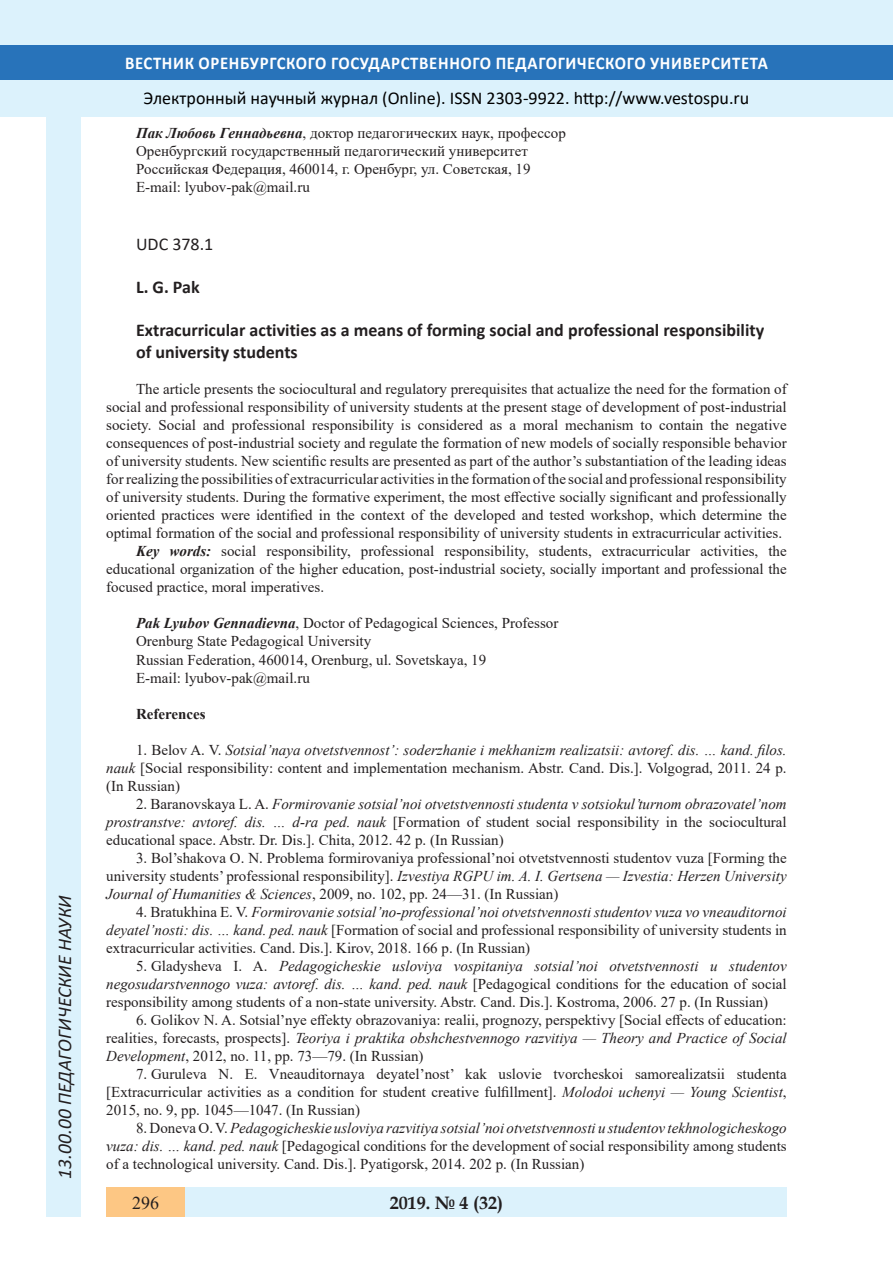
<style>
.page{position:relative;width:893px;height:1263px;background:#fff}
.page>*{position:absolute;margin:0;border:0;box-sizing:border-box;transform-origin:0 0}
.t1{font:italic 19.5px "Calibri";color:#231f20}
.Заголовок_2{font:700 18px "Calibri";color:#231f20}
.t2{font:18px "Calibri";color:#000}
.t3{font:700 18px "Calibri";letter-spacing:.04em;color:#fff;scale:.93 1}
.t4{font:700 18px "Book Antiqua";color:#231f20}
.Заголовок_2-2{font:18px "Calibri";color:#231f20}
.t5{font:18px "Times New Roman";color:#231f20}
.литература{font:15px/18px "Times New Roman";color:#231f20;text-align:justify}
.литература-2{font:700 15px "Times New Roman";color:#231f20}
.s1{font-weight:700;font-style:italic}
.s2{font-style:italic}
</style>
<div class="page">
<div style="left:0;top:0;width:893px;height:116px;background:#dcf2fc"></div>
<div style="left:0;top:45px;width:893px;height:34px;background:#2873ba"></div>
<div style="left:106px;top:1188px;width:681px;height:29px;background:#dcf2fc"></div>
<div style="left:106px;top:1188px;width:79px;height:29px;background:#fdc784"></div>
<div style="left:47px;top:116px;width:34px;height:1101px;background:#dcf2fc"></div>
<h1 class="t1" style="left:51px;top:1179px;width:285px;rotate:-90deg">13.00.00 ПЕДАГОГИЧЕСКИЕ НАУКИ</h1>
<h1 class="t1" style="left:51px;top:1105px;width:206px;rotate:-90deg">БИОЛОГИЧЕСКИЕ НАУКИ</h1>
<h1 class="t1" style="left:51px;top:1179px;width:11px;rotate:-90deg">0</h1>
<p class="t3" style="left:125px;top:50px;width:693px">ВЕСТНИК ОРЕНБУРГСКОГО ГОСУДАРСТВЕННОГО ПЕДАГОГИЧЕСКОГО УНИВЕРСИТЕТА</p>
<p class="t2" style="left:144px;top:85px;width:607px">Электронный научный журнал (Online). ISSN 2303-9922. http://www.vestospu.ru</p>
<p class="t2" style="left:583px;top:85px;width:13px">t</p>
<p class="литература" style="left:136px;top:123px;width:431px"><span class="s1">Пак Любовь Геннадьевна</span>, доктор педагогических наук, профессор</p>
<p class="литература" style="left:136px;top:141px;width:393px">Оренбургский государственный педагогический университет</p>
<p class="литература" style="left:136px;top:160px;width:396px">Российская Федерация, 460014, г. Оренбург, ул. Советская, 19</p>
<p class="литература" style="left:136px;top:178px;width:175px">E-mail: lyubov-pak@mail.ru</p>
<p class="Заголовок_2-2" style="left:136px;top:231px;width:79px">UDC 378.1</p>
<p class="Заголовок_2" style="left:136px;top:274px;width:65px">L. G. Pak</p>
<p class="Заголовок_2" style="left:136px;top:318px;width:630px">Extracurricular activities as a means of forming social and professional responsibility</p>
<p class="Заголовок_2" style="left:136px;top:339px;width:163px">of university students</p>
<p class="литература" style="left:106px;top:379px;width:682px;text-indent:30px">The article presents the sociocultural and regulatory prerequisites that actualize the need for the formation of social and professional responsibility of university students at the present stage of development of post-industrial society. Social and professional responsibility is considered as a moral mechanism to contain the negative consequences of post-industrial society and regulate the formation of new models of socially responsible behavior of university students. New scientific results are presented as part of the author’s substantiation of the leading ideas for realizing the possibilities of extracurricular activities in the formation of the social and professional responsibility of university students. During the formative experiment, the most effective socially significant and professionally oriented practices were identified in the context of the developed and tested workshop, which determine the optimal formation of the social and professional responsibility of university students in extracurricular activities.</p>
<p class="литература" style="left:106px;top:542px;width:682px;text-indent:30px"><span class="s1">Key words:</span> social responsibility, professional responsibility, students, extracurricular activities, the educational organization of the higher education, post-industrial society, socially important and professional the focused practice, moral imperatives.</p>
<p class="литература" style="left:136px;top:614px;width:424px"><span class="s1">Pak Lyubov Gennadievna</span>, Doctor of Pedagogical Sciences, Professor</p>
<p class="литература" style="left:136px;top:632px;width:237px">Orenburg State Pedagogical University</p>
<p class="литература" style="left:136px;top:650px;width:352px">Russian Federation, 460014, Orenburg, ul. Sovetskaya, 19</p>
<p class="литература" style="left:136px;top:668px;width:175px">E-mail: lyubov-pak@mail.ru</p>
<p class="литература-2" style="left:136px;top:703px;width:71px">References</p>
<p class="литература" style="left:106px;top:740px;width:682px;text-indent:30px">1. Belov A. V. <span class="s2">Sotsial’naya otvetstvennost’: soderzhanie i mekhanizm realizatsii: avtoref. dis. … kand. filos. nauk</span> [Social responsibility: content and implementation mechanism. Abstr. Cand. Dis.]. Volgograd, 2011. 24 p. (In Russian)</p>
<p class="литература" style="left:106px;top:794px;width:682px;text-indent:30px">2. Baranovskaya L. A. <span class="s2">Formirovanie sotsial’noi otvetstvennosti studenta v sotsiokul’turnom obrazovatel’nom prostranstve: avtoref. dis. … d-ra ped. nauk</span> [Formation of student social responsibility in the sociocultural educational space. Abstr. Dr. Dis.]. Chita, 2012. 42 p. (In Russian)</p>
<p class="литература" style="left:106px;top:848px;width:682px;text-indent:30px">3. Bol’shakova O. N. Problema formirovaniya professional’noi otvetstvennosti studentov vuza [Forming the university students’ professional responsibility]. <span class="s2">Izvestiya RGPU im. A. I. Gertsena — Izvestia: Herzen University Journal of Humanities &amp; Sciences</span>, 2009, no. 102, pp. 24—31. (In Russian)</p>
<p class="литература" style="left:106px;top:902px;width:682px;text-indent:30px">4. Bratukhina E. V. <span class="s2">Formirovanie sotsial’no-professional’noi otvetstvennosti studentov vuza vo vneauditornoi deyatel’nosti: dis. … kand. ped. nauk</span> [Formation of social and professional responsibility of university students in extracurricular activities. Cand. Dis.]. Kirov, 2018. 166 p. (In Russian)</p>
<p class="литература" style="left:106px;top:956px;width:682px;text-indent:30px">5. Gladysheva I. A. <span class="s2">Pedagogicheskie usloviya vospitaniya sotsial’noi otvetstvennosti u studentov negosudarstvennogo vuza: avtoref. dis. … kand. ped. nauk</span> [Pedagogical conditions for the education of social responsibility among students of a non-state university. Abstr. Cand. Dis.]. Kostroma, 2006. 27 p. (In Russian)</p>
<p class="литература" style="left:106px;top:1011px;width:682px;text-indent:30px">6. Golikov N. A. Sotsial’nye effekty obrazovaniya: realii, prognozy, perspektivy [Social effects of education: realities, forecasts, prospects]. <span class="s2">Teoriya i praktika obshchestvennogo razvitiya — Theory and Practice of Social Development</span>, 2012, no. 11, pp. 73—79. (In Russian)</p>
<p class="литература" style="left:106px;top:1065px;width:682px;text-indent:30px">7. Guruleva N. E. Vneauditornaya deyatel’nost’ kak uslovie tvorcheskoi samorealizatsii studenta [Extracurricular activities as a condition for student creative fulfillment]. <span class="s2">Molodoi uchenyi — Young Scientist</span>, 2015, no. 9, pp. 1045—1047. (In Russian)</p>
<p class="литература" style="left:106px;top:1119px;width:682px;text-indent:30px">8. Doneva O. V. <span class="s2">Pedagogicheskie usloviya razvitiya sotsial’noi otvetstvennosti u studentov tekhnologicheskogo vuza: dis. … kand. ped. nauk</span> [Pedagogical conditions for the development of social responsibility among students of a technological university. Cand. Dis.]. Pyatigorsk, 2014. 202 p. (In Russian)</p>
<p class="t4" style="left:390px;top:1190px;width:115px">2019. № 4 (32)</p>
<p class="t5" style="left:132px;top:1190px;width:28px">296</p>
<p class="t4" style="left:417px;top:1190px;width:10px">8</p>
<p class="t4" style="left:460px;top:1190px;width:39px">2 26</p>
</div>
